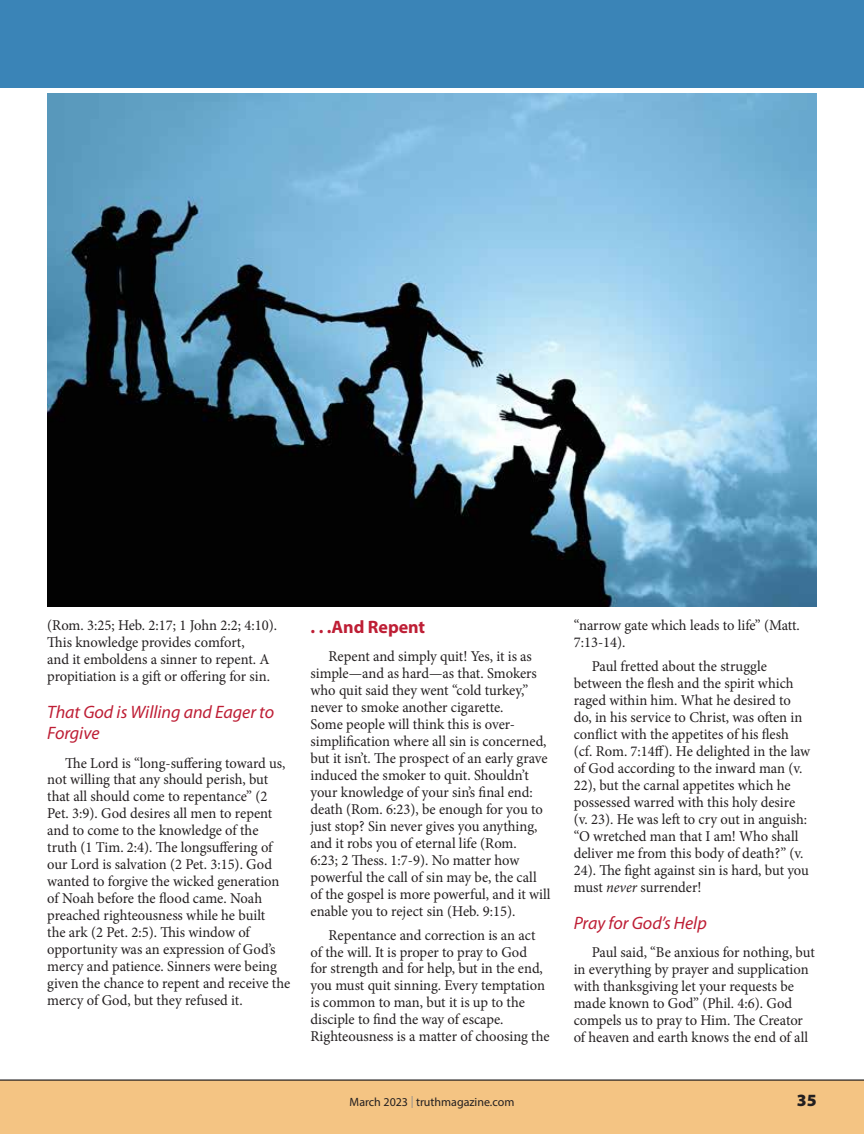
<style>
.page{position:relative;width:864px;height:1134px;background:#fff}
.page>*{position:absolute;margin:0;border:0;box-sizing:border-box;transform-origin:0 0}
.t1{font:italic 18px/21px "Myriad Pro";letter-spacing:-.005em;color:#be1e35}
.t2{font:700 18px "Myriad Pro";letter-spacing:-.005em;color:#be1e35}
.t3{font:900 17.25px "Myriad Pro";color:#231f20}
.t4{font:15px/17px "Minion Pro";letter-spacing:-.005em;color:#231f20}
.t5{font:12px "Myriad Pro";color:#231f20}
.s1{color:#8a8c8f}
.s2{font-style:italic}
</style>
<div class="page">
<div style="left:0;top:0;width:864px;height:88px;background:#3a84b7"></div>
<div style="left:0;top:1080px;width:864px;height:54px;background:#f4c483"></div>
<img style="left:47px;top:93px;width:770px;height:513px">
<p class="t4" style="left:47px;top:617px;width:231px">(Rom. 3:25; Heb. 2:17; 1 John 2:2; 4:10).<br>This knowledge provides comfort,<br>and it emboldens a sinner to repent. A propitiation is a gift or offering for sin.</p>
<p class="t1" style="left:47px;top:701px;width:228px">That God is Willing and Eager to<br>Forgive</p>
<p class="t4" style="left:47px;top:754px;width:245px;text-indent:18px">The Lord is “long-suffering toward us, not willing that any should perish, but that all should come to repentance” (2<br>Pet. 3:9). God desires all men to repent and to come to the knowledge of the truth (1 Tim. 2:4). The longsuffering of our Lord is salvation (2 Pet. 3:15). God wanted to forgive the wicked generation of Noah before the flood came. Noah preached righteousness while he built<br>the ark (2 Pet. 2:5). This window of opportunity was an expression of God’s mercy and patience. Sinners were being given the chance to repent and receive the mercy of God, but they refused it.</p>
<p class="t2" style="left:310px;top:615px;width:116px">. . .And Repent</p>
<p class="t4" style="left:310px;top:648px;width:242px;text-indent:18px">Repent and simply quit! Yes, it is as simple—and as hard—as that. Smokers who quit said they went “cold turkey,” never to smoke another cigarette.<br>Some people will think this is over&shy;simplification where all sin is concerned, but it isn’t. The prospect of an early grave induced the smoker to quit. Shouldn’t your knowledge of your sin’s final end: death (Rom. 6:23), be enough for you to just stop? Sin never gives you anything, and it robs you of eternal life (Rom.<br>6:23; 2 Thess. 1:7-9). No matter how powerful the call of sin may be, the call of the gospel is more powerful, and it will enable you to reject sin (Heb. 9:15).</p>
<p class="t4" style="left:310px;top:926px;width:241px;text-indent:18px">Repentance and correction is an act of the will. It is proper to pray to God<br>for strength and for help, but in the end, you must quit sinning. Every temptation is common to man, but it is up to the disciple to find the way of escape.<br>Righteousness is a matter of choosing the</p>
<p class="t5" style="left:350px;top:1095px;width:166px">March 2023 <span class="s1">|</span> truthmagazine.com</p>
<p class="t4" style="left:574px;top:617px;width:228px">“narrow gate which leads to life” (Matt.<br>7:13-14).</p>
<p class="t4" style="left:574px;top:658px;width:238px;text-indent:18px">Paul fretted about the struggle between the flesh and the spirit which raged within him. What he desired to do, in his service to Christ, was often in conflict with the appetites of his flesh (cf. Rom. 7:14ff). He delighted in the law of God according to the inward man (v.<br>22), but the carnal appetites which he possessed warred with this holy desire (v. 23). He was left to cry out in anguish: “O wretched man that I am! Who shall deliver me from this body of death?” (v.<br>24). The fight against sin is hard, but you must <span class="s2">never</span> surrender!</p>
<p class="t1" style="left:574px;top:912px;width:135px">Pray for God’s Help</p>
<p class="t4" style="left:574px;top:944px;width:243px;text-indent:18px">Paul said, “Be anxious for nothing, but in everything by prayer and supplication with thanksgiving let your requests be made known to God” (Phil. 4:6). God compels us to pray to Him. The Creator of heaven and earth knows the end of all</p>
<p class="t3" style="left:797px;top:1089px;width:21px">35</p>
</div>
